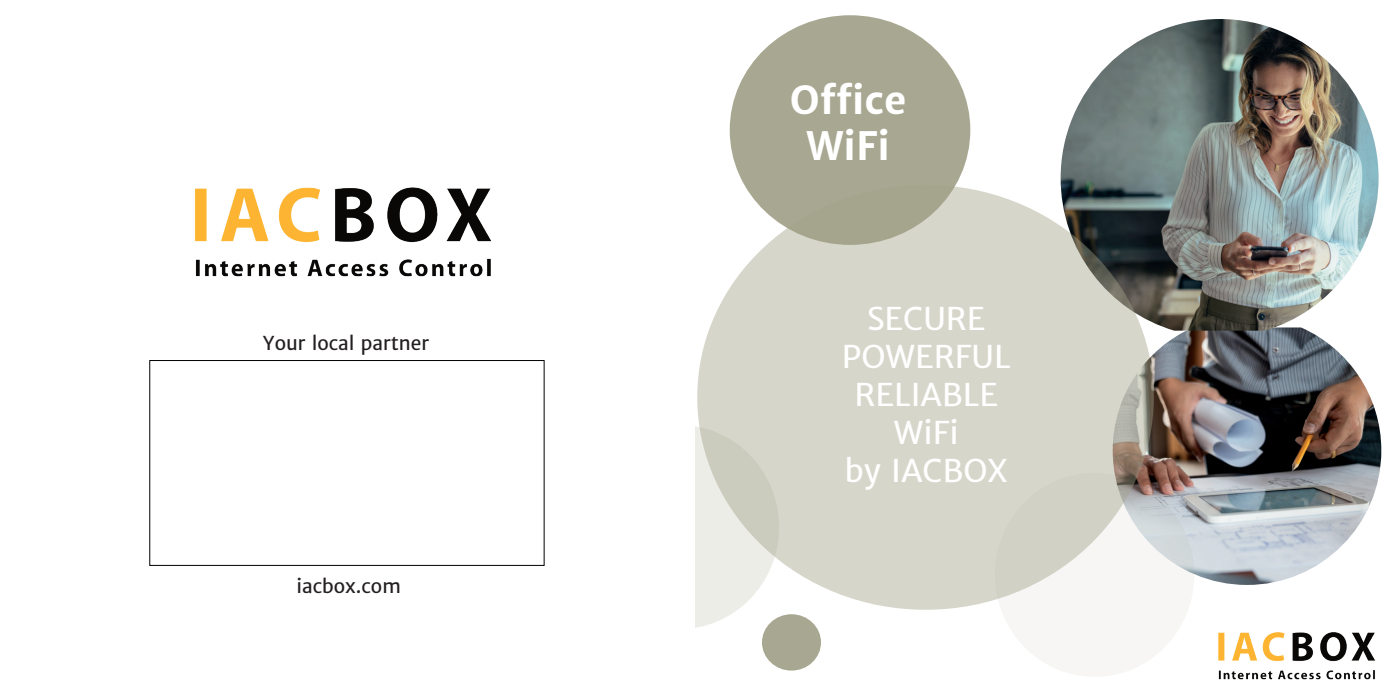
<style>
.page{position:relative;width:1389px;height:695px;background:#fff}
.page>*{position:absolute;margin:0;border:0;box-sizing:border-box;transform-origin:0 0}
.t1{font:700 38.5px/46.2px "Merriweather Sans";color:#fff;text-align:center}
.t2{font:31.5px/37.8px "Merriweather Sans";color:#fff;text-align:center}
.t3{font:19.25px "Merriweather Sans";color:#231f20}
</style>
<div class="page">
<div style="left:580px;top:425px;width:199px;height:204px;background:#edede8;border-radius:50%"></div>
<div style="left:0;top:0;width:694px;height:694px;background:#fff"></div>
<img style="left:194px;top:187px;width:298px;height:90px">
<div style="left:150px;top:360px;width:394px;height:205px;border:1px solid #000"></div>
<div style="left:730px;top:15px;width:240px;height:230px;background:#a8a791;border-radius:50%"></div>
<img style="left:1136px;top:330px;width:245px;height:255px">
<img style="left:1061px;top:19px;width:318px;height:311px">
<svg style="left:697px;top:185px;width:457px;height:424px;background:#d1d1c5"></svg>
<svg style="left:995px;top:472px;width:199px;height:204px;fill:#f7f6f4"></svg>
<img style="left:1218px;top:632px;width:158px;height:48px">
<div style="left:762px;top:614px;width:59px;height:56px;background:#a8a791;border-radius:50%"></div>
<p class="t3" style="left:263px;top:331px;width:168px">Your local partner</p>
<p class="t3" style="left:296px;top:574px;width:106px">iacbox.com</p>
<p class="t1" style="left:790px;top:77px;width:118px">Office<br>WiFi</p>
<p class="t2" style="left:842px;top:300px;width:170px">SECURE<br>POWERFUL<br>RELIABLE<br>WiFi<br>by IACBOX</p>
</div>
